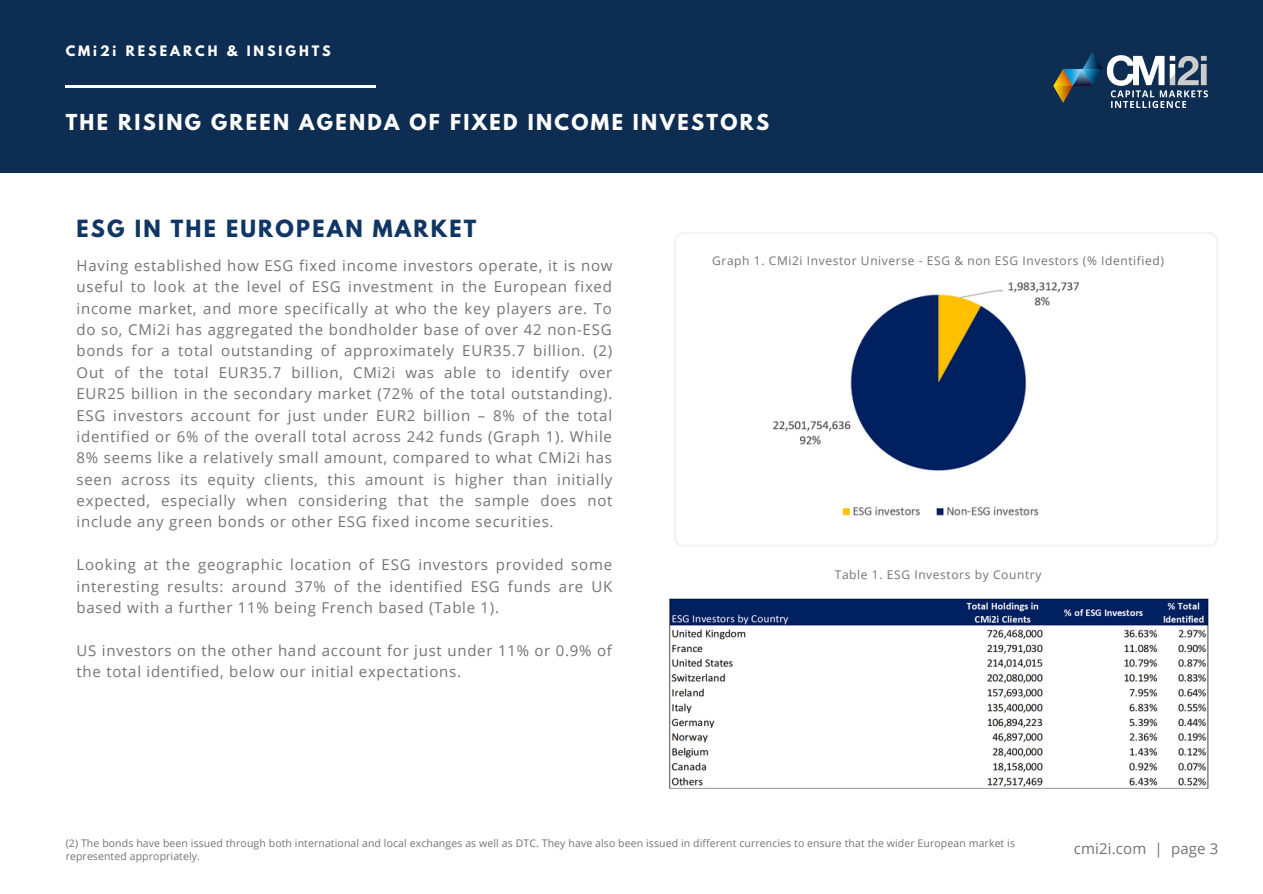
<style>
.page{position:relative;width:1263px;height:894px;background:#fff}
.page>*{position:absolute;margin:0;border:0;box-sizing:border-box;transform-origin:0 0}
.t1{font:700 21px "League Spartan";letter-spacing:.105em;color:#0f3664}
.t2{font:700 19.5px "League Spartan";letter-spacing:.12em;color:#fff}
.t3{font:15px/21.3px "Open Sans";letter-spacing:.05em;color:#737373;text-align:justify}
.t4{font:15px "Open Sans";letter-spacing:.01em;color:#737373}
.t5{font:700 12.75px "League Spartan";letter-spacing:.23em;color:#fff}
.t6{font:12px "Open Sans";letter-spacing:.05em;color:#737373}
.t7{font:10.5px/13px "Open Sans";letter-spacing:.01em;color:#737373}
</style>
<div class="page">
<div style="left:0;top:0;width:1263px;height:172px;background:#0d2d52"></div>
<hr style="left:66px;top:85px;width:310px;height:2px;background:#fff">
<img style="left:669px;top:598px;width:540px;height:191px">
<svg style="left:674px;top:232px;width:544px;height:314px"></svg>
<img style="left:1053px;top:52px;width:155px;height:56px">
<p class="t5" style="left:66px;top:45px;width:267px">CMi2i RESEARCH &amp; INSIGHTS</p>
<p class="t2" style="left:66px;top:113px;width:705px">THE RISING GREEN AGENDA OF FIXED INCOME INVESTORS</p>
<p class="t1" style="left:77px;top:218px;width:401px">ESG IN THE EUROPEAN MARKET</p>
<p class="t3" style="left:77px;top:254px;width:537px">Having established how ESG fixed income investors operate, it is now useful to look at the level of ESG investment in the European fixed income market, and more specifically at who the key players are. To do so, CMi2i has aggregated the bondholder base of over 42 non-ESG bonds for a total outstanding of approximately EUR35.7 billion. (2)<br>Out of the total EUR35.7 billion, CMi2i was able to identify over EUR25 billion in the secondary market (72% of the total outstanding).<br>ESG investors account for just under EUR2 billion – 8% of the total identified or 6% of the overall total across 242 funds (Graph 1). While 8% seems like a relatively small amount, compared to what CMi2i has seen across its equity clients, this amount is higher than initially expected, especially when considering that the sample does not include any green bonds or other ESG fixed income securities.</p>
<p class="t3" style="left:77px;top:553px;width:537px">Looking at the geographic location of ESG investors provided some interesting results: around 37% of the identified ESG funds are UK based with a further 11% being French based (Table 1).</p>
<p class="t3" style="left:77px;top:639px;width:537px">US investors on the other hand account for just under 11% or 0.9% of the total identified, below our initial expectations.</p>
<p class="t6" style="left:712px;top:252px;width:453px">Graph 1. CMi2i Investor Universe - ESG &amp; non ESG Investors (% Identified)</p>
<p class="t6" style="left:835px;top:566px;width:208px">Table 1. ESG Investors by Country</p>
<p class="t7" style="left:66px;top:836px;width:951px">(2) The bonds have been issued through both international and local exchanges as well as DTC. They have also been issued in different currencies to ensure that the wider European market is represented appropriately.</p>
<p class="t4" style="left:1074px;top:837px;width:146px">cmi2i.com | page 3</p>
</div>
